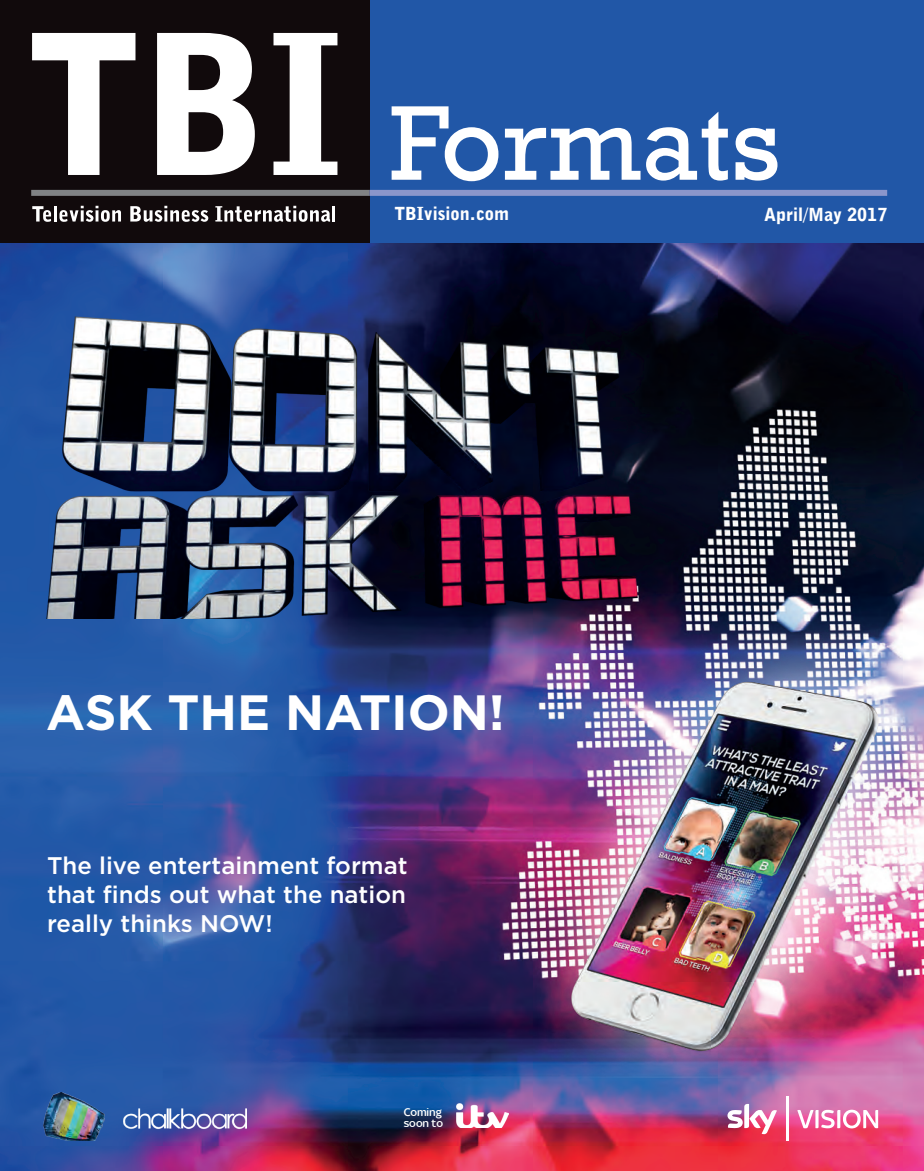
<style>
.page{position:relative;width:924px;height:1171px;background:#fff}
.page>*{position:absolute;margin:0;border:0;box-sizing:border-box;transform-origin:0 0}
.t1{font:108px "Rockwell";color:#fff}
.t2{font:700 49.5px "Gotham";color:#fff}
.t3{font:500 24px/28.8px "Gotham";color:#fff;text-align:justify}
.t4{font:900 18px "Bell Gothic BT";color:#fff}
.t5{font:500 12px/10.5px "Sky Text";color:#fff}
</style>
<div class="page">
<div style="left:369px;top:0;width:554px;height:244px;background:#2157a7"></div>
<div style="left:0;top:0;width:369px;height:244px;background:#110a0c"></div>
<svg style="left:32px;top:206px;width:19px;height:16px"></svg>
<hr style="left:54px;top:206px;width:3px;height:15px;background:#fff">
<svg style="left:59px;top:206px;width:62px;height:16px"></svg>
<svg style="left:130px;top:206px;width:78px;height:16px"></svg>
<svg style="left:215px;top:206px;width:115px;height:16px"></svg>
<hr style="left:332px;top:206px;width:3px;height:15px;background:#fff">
<svg style="left:32px;top:33px;width:103px;height:142px"></svg>
<svg style="left:157px;top:33px;width:98px;height:142px"></svg>
<svg style="left:273px;top:33px;width:64px;height:142px"></svg>
<div style="left:31px;top:190px;width:338px;height:6px;background:#808285"></div>
<img style="left:0;top:244px;width:923px;height:926px">
<img style="left:44px;top:314px;width:596px;height:304px">
<svg style="left:797px;top:1109px;width:81px;height:19px"></svg>
<svg style="left:727px;top:1103px;width:49px;height:31px"></svg>
<hr style="left:786px;top:1096px;width:2px;height:44px;background:#fff">
<img style="left:456px;top:1102px;width:52px;height:25px">
<img style="left:44px;top:1091px;width:203px;height:49px">
<img style="left:527px;top:613px;width:396px;height:464px">
<div style="left:369px;top:190px;width:518px;height:6px;background:#8b96cb"></div>
<h1 class="t1" style="left:389px;top:81px;width:392px">Formats</h1>
<p class="t4" style="left:395px;top:203px;width:116px">TBIvision.com</p>
<p class="t4" style="left:764px;top:203px;width:125px">April/May 2017</p>
<h2 class="t2" style="left:46px;top:684px;width:460px">ASK THE NATION!</h2>
<p class="t3" style="left:47px;top:850px;width:362px">The live entertainment format that finds out what the nation really thinks NOW!</p>
<p class="t5" style="left:403px;top:1106px;width:41px">Coming soon to</p>
</div>
